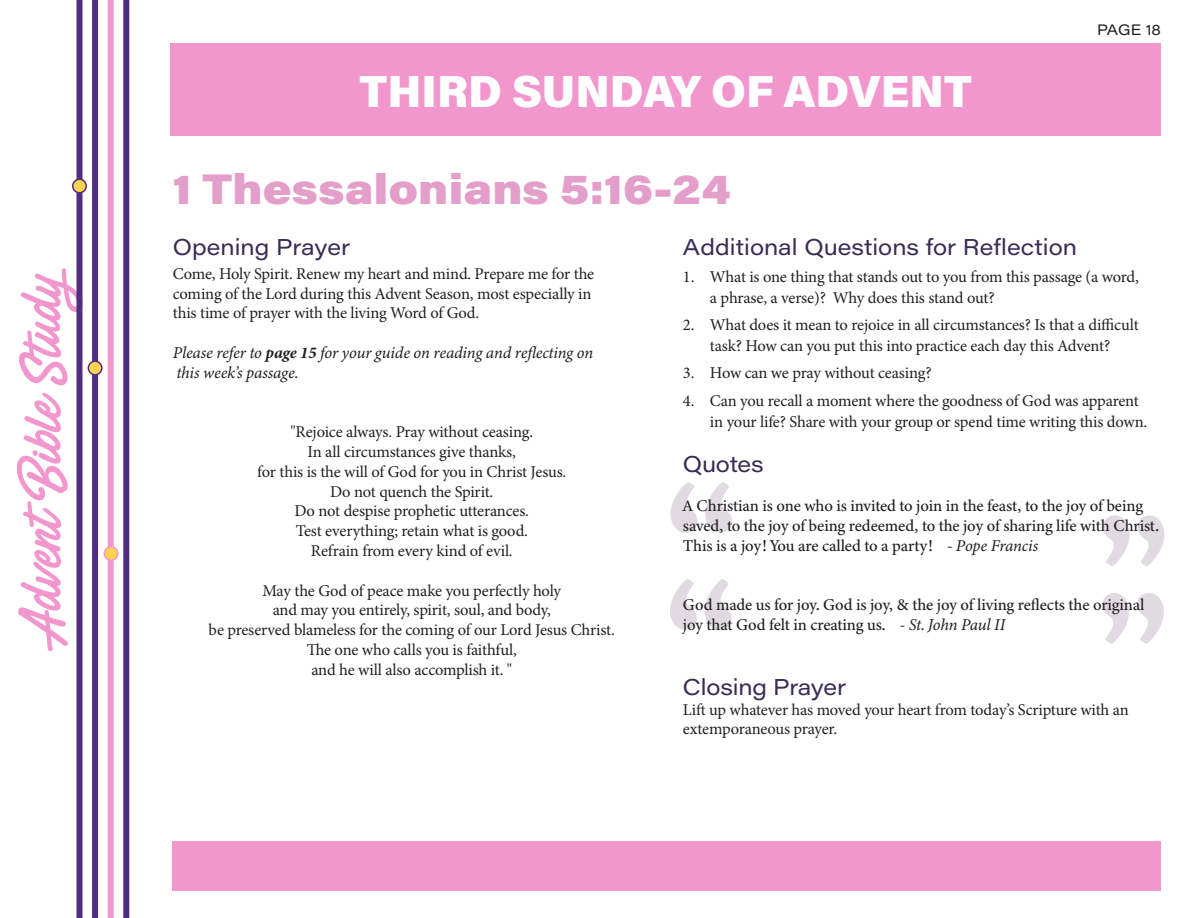
<style>
.page{position:relative;width:1188px;height:918px;background:#fff}
.page>*{position:absolute;margin:0;border:0;box-sizing:border-box;transform-origin:0 0}
.t1{font:45px "Acumin Variable Concept";letter-spacing:.04em;color:#fff}
.t2{font:42px "Acumin Variable Concept";letter-spacing:.18em;color:#e39fc9}
.t3{font:22.5px "Acumin Variable Concept";letter-spacing:.095em;color:#3b2b55}
.t4{font:16.5px/19.8px "Minion Pro";letter-spacing:-.01em;color:#231f20}
.t5{font:16.5px/19.8px "Minion Variable Concept";letter-spacing:-.005em;color:#231f20}
.t6{font:italic 16.5px/19.8px "Minion Variable Concept";letter-spacing:-.01em;color:#231f20}
.t7{font:14.85px "Acumin Variable Concept";letter-spacing:.085em;color:#231f20}
.s1{font-style:italic}
</style>
<div class="page">
<svg style="left:1102px;top:593px;width:62px;height:51px"></svg>
<svg style="left:670px;top:579px;width:62px;height:51px"></svg>
<svg style="left:17px;top:268px;width:59px;height:383px"></svg>
<div style="left:76px;top:0;width:6px;height:918px;background:#522e81"></div>
<div style="left:92px;top:0;width:6px;height:918px;background:#522e81"></div>
<div style="left:108px;top:0;width:6px;height:918px;background:#f296ce"></div>
<div style="left:123px;top:0;width:6px;height:918px;background:#522e81"></div>
<div style="left:73px;top:179px;width:13px;height:14px;background:#ffd24f;border-radius:50%"></div>
<div style="left:72px;top:178px;width:15px;height:16px;border:2px solid #522e81;border-radius:50%"></div>
<div style="left:88px;top:361px;width:14px;height:14px;background:#ffd24f;border-radius:50%"></div>
<div style="left:88px;top:361px;width:15px;height:15px;border:2px solid #522e81;border-radius:50%"></div>
<div style="left:104px;top:547px;width:14px;height:13px;background:#ffd24f;border-radius:50%"></div>
<div style="left:104px;top:546px;width:14px;height:15px;border:2px solid #f296ce;border-radius:50%"></div>
<svg style="left:1103px;top:516px;width:61px;height:50px"></svg>
<svg style="left:670px;top:482px;width:62px;height:51px"></svg>
<div style="left:171px;top:43px;width:990px;height:93px;background:#f296ce"></div>
<div style="left:173px;top:841px;width:988px;height:50px;background:#f296ce"></div>
<p class="t1" style="left:360px;top:60px;width:610px">THIRD SUNDAY OF ADVENT</p>
<p class="t2" style="left:173px;top:161px;width:552px">1 Thessalonians 5:16-24</p>
<p class="t7" style="left:1097px;top:20px;width:64px">PAGE 18</p>
<p class="t3" style="left:173px;top:231px;width:177px">Opening Prayer</p>
<p class="t4" style="left:173px;top:264px;width:423px">Come, Holy Spirit. Renew my heart and mind. Prepare me for the coming of the Lord during this Advent Season, most especially in this time of prayer with the living Word of God.</p>
<p class="t6" style="left:173px;top:343px;width:422px">Please refer to page 15 for your guide on reading and reflecting on this week’s passage.</p>
<p class="t4" style="left:290px;top:422px;width:244px">"Rejoice always. Pray without ceasing.</p>
<p class="t4" style="left:308px;top:442px;width:210px">In all circumstances give thanks,</p>
<p class="t4" style="left:257px;top:462px;width:311px">for this is the will of God for you in Christ Jesus.</p>
<p class="t4" style="left:330px;top:481px;width:165px">Do not quench the Spirit.</p>
<p class="t4" style="left:295px;top:501px;width:236px">Do not despise prophetic utterances.</p>
<p class="t4" style="left:296px;top:521px;width:234px">Test everything; retain what is good.</p>
<p class="t4" style="left:311px;top:541px;width:203px">Refrain from every kind of evil.</p>
<p class="t4" style="left:262px;top:580px;width:300px">May the God of peace make you perfectly holy</p>
<p class="t4" style="left:273px;top:600px;width:280px">and may you entirely, spirit, soul, and body,</p>
<p class="t4" style="left:209px;top:620px;width:408px">be preserved blameless for the coming of our Lord Jesus Christ.</p>
<p class="t4" style="left:307px;top:640px;width:212px">The one who calls you is faithful,</p>
<p class="t4" style="left:311px;top:660px;width:202px">and he will also accomplish it. "</p>
<p class="t3" style="left:683px;top:231px;width:394px">Additional Questions for Reflection</p>
<p class="t4" style="left:710px;top:267px;width:430px;line-height:20.7px;text-indent:-27px">1. What is one thing that stands out to you from this passage (a word, a phrase, a verse)? Why does this stand out?</p>
<p class="t4" style="left:683px;top:315px;width:457px;line-height:20.7px;text-align:center">2. What does it mean to rejoice in all circumstances? Is that a difficult task? How can you put this into practice each day this Advent?</p>
<p class="t4" style="left:683px;top:363px;width:250px">3. How can we pray without ceasing?</p>
<p class="t4" style="left:710px;top:390px;width:439px;line-height:20.7px;text-indent:-27px">4. Can you recall a moment where the goodness of God was apparent in your life? Share with your group or spend time writing this down.</p>
<p class="t3" style="left:683px;top:448px;width:80px">Quotes</p>
<p class="t5" style="left:683px;top:496px;width:477px">A Christian is one who is invited to join in the feast, to the joy of being saved, to the joy of being redeemed, to the joy of sharing life with Christ.<br>This is a joy! You are called to a party! <span class="s1">- Pope Francis</span></p>
<p class="t5" style="left:683px;top:595px;width:463px">God made us for joy. God is joy, &amp; the joy of living reflects the original joy that God felt in creating us. <span class="s1">- St. John Paul II</span></p>
<p class="t3" style="left:683px;top:672px;width:163px">Closing Prayer</p>
<p class="t4" style="left:683px;top:700px;width:447px">Lift up whatever has moved your heart from today’s Scripture with an extemporaneous prayer.</p>
</div>
